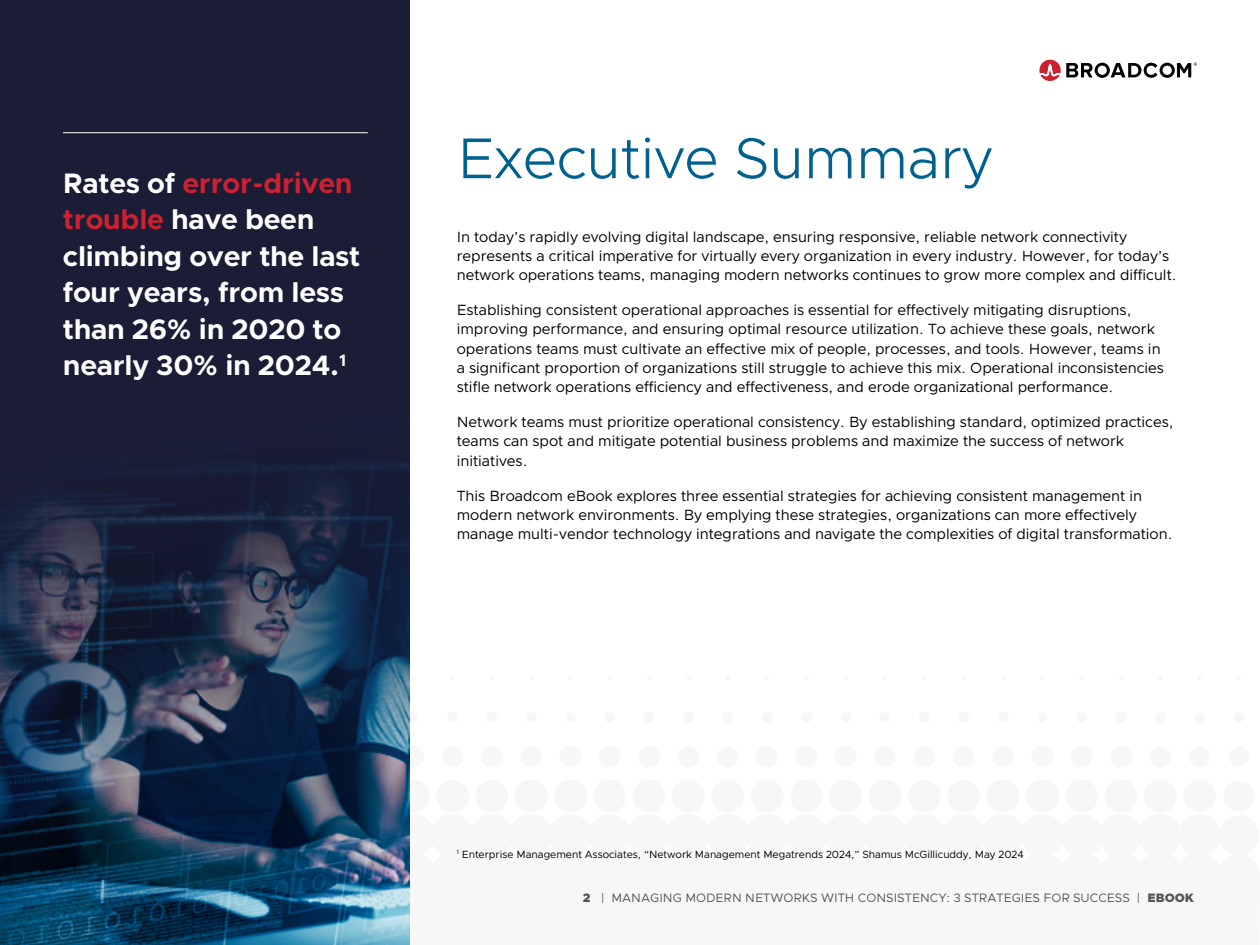
<style>
.page{position:relative;width:1260px;height:945px;background:#fff}
.page>*{position:absolute;margin:0;border:0;box-sizing:border-box;transform-origin:0 0}
.t1{font:300 57.75px "Metropolis";color:#00608f}
.t2{font:700 28.35px/36.4px "Metropolis";letter-spacing:-.01em;color:#fff}
.t3{font:14.88px/19.2px "Metropolis";color:#000}
.t4{font:12.25px "Metropolis";color:#53565a}
.t5{font:10.5px "Metropolis";color:#000}
.s1{color:#cc2130}
.s2{font-weight:900}
</style>
<div class="page">
<div style="left:1234px;top:712px;width:10px;height:10px;background:#f7f7f7;border-radius:50%"></div>
<div style="left:1155px;top:712px;width:11px;height:11px;background:#f7f7f7;border-radius:50%"></div>
<div style="left:1116px;top:712px;width:10px;height:11px;background:#f7f7f7;border-radius:50%"></div>
<div style="left:1076px;top:712px;width:11px;height:11px;background:#f7f7f7;border-radius:50%"></div>
<div style="left:1037px;top:712px;width:11px;height:11px;background:#f7f7f7;border-radius:50%"></div>
<div style="left:998px;top:712px;width:10px;height:11px;background:#f7f7f7;border-radius:50%"></div>
<div style="left:958px;top:712px;width:11px;height:11px;background:#f7f7f7;border-radius:50%"></div>
<div style="left:919px;top:712px;width:11px;height:11px;background:#f7f7f7;border-radius:50%"></div>
<div style="left:880px;top:712px;width:10px;height:11px;background:#f7f7f7;border-radius:50%"></div>
<div style="left:840px;top:712px;width:11px;height:11px;background:#f7f7f7;border-radius:50%"></div>
<div style="left:801px;top:712px;width:11px;height:11px;background:#f7f7f7;border-radius:50%"></div>
<div style="left:762px;top:712px;width:10px;height:11px;background:#f7f7f7;border-radius:50%"></div>
<div style="left:722px;top:712px;width:11px;height:11px;background:#f7f7f7;border-radius:50%"></div>
<div style="left:683px;top:712px;width:11px;height:11px;background:#f7f7f7;border-radius:50%"></div>
<div style="left:644px;top:712px;width:10px;height:11px;background:#f7f7f7;border-radius:50%"></div>
<div style="left:604px;top:712px;width:11px;height:11px;background:#f7f7f7;border-radius:50%"></div>
<div style="left:565px;top:712px;width:11px;height:11px;background:#f7f7f7;border-radius:50%"></div>
<div style="left:526px;top:712px;width:10px;height:11px;background:#f7f7f7;border-radius:50%"></div>
<div style="left:486px;top:712px;width:11px;height:11px;background:#f7f7f7;border-radius:50%"></div>
<div style="left:447px;top:712px;width:11px;height:11px;background:#f7f7f7;border-radius:50%"></div>
<div style="left:408px;top:712px;width:10px;height:11px;background:#f7f7f7;border-radius:50%"></div>
<div style="left:1229px;top:747px;width:20px;height:20px;background:#f7f7f7;border-radius:50%"></div>
<div style="left:1189px;top:746px;width:21px;height:21px;background:#f7f7f7;border-radius:50%"></div>
<div style="left:1184px;top:780px;width:32px;height:32px;background:#f7f7f7;border-radius:50%"></div>
<div style="left:1144px;top:780px;width:33px;height:33px;background:#f7f7f7;border-radius:50%"></div>
<div style="left:1105px;top:780px;width:32px;height:33px;background:#f7f7f7;border-radius:50%"></div>
<div style="left:1065px;top:780px;width:33px;height:33px;background:#f7f7f7;border-radius:50%"></div>
<div style="left:1026px;top:780px;width:33px;height:33px;background:#f7f7f7;border-radius:50%"></div>
<div style="left:987px;top:780px;width:32px;height:33px;background:#f7f7f7;border-radius:50%"></div>
<div style="left:947px;top:780px;width:33px;height:33px;background:#f7f7f7;border-radius:50%"></div>
<div style="left:908px;top:780px;width:33px;height:33px;background:#f7f7f7;border-radius:50%"></div>
<div style="left:869px;top:780px;width:32px;height:33px;background:#f7f7f7;border-radius:50%"></div>
<div style="left:829px;top:780px;width:33px;height:33px;background:#f7f7f7;border-radius:50%"></div>
<div style="left:790px;top:780px;width:33px;height:33px;background:#f7f7f7;border-radius:50%"></div>
<div style="left:751px;top:780px;width:32px;height:33px;background:#f7f7f7;border-radius:50%"></div>
<div style="left:711px;top:780px;width:33px;height:33px;background:#f7f7f7;border-radius:50%"></div>
<div style="left:672px;top:780px;width:33px;height:33px;background:#f7f7f7;border-radius:50%"></div>
<div style="left:633px;top:780px;width:32px;height:33px;background:#f7f7f7;border-radius:50%"></div>
<div style="left:593px;top:780px;width:33px;height:33px;background:#f7f7f7;border-radius:50%"></div>
<div style="left:554px;top:780px;width:33px;height:33px;background:#f7f7f7;border-radius:50%"></div>
<div style="left:515px;top:780px;width:32px;height:33px;background:#f7f7f7;border-radius:50%"></div>
<div style="left:475px;top:780px;width:33px;height:33px;background:#f7f7f7;border-radius:50%"></div>
<div style="left:436px;top:780px;width:33px;height:33px;background:#f7f7f7;border-radius:50%"></div>
<div style="left:397px;top:780px;width:33px;height:33px;background:#f7f7f7;border-radius:50%"></div>
<svg style="left:1039px;top:60px;width:158px;height:21px"></svg>
<svg style="left:0;top:0;width:409px;height:939px;background:#1d2a45"></svg>
<hr style="left:63px;top:132px;width:305px;height:1px;background:#fff">
<h2 class="t2" style="left:63px;top:165px;width:299px">Rates of <span class="s1">error-driven trouble</span> have been climbing over the last four years, from less than 26% in 2020 to nearly 30% in 2024.<sup>1</sup></h2>
<h1 class="t1" style="left:457px;top:122px;width:537px">Executive Summary</h1>
<p class="t3" style="left:457px;top:227px;width:721px">In today’s rapidly evolving digital landscape, ensuring responsive, reliable network connectivity represents a critical imperative for virtually every organization in every industry. However, for today’s network operations teams, managing modern networks continues to grow more complex and difficult.</p>
<p class="t3" style="left:457px;top:300px;width:709px">Establishing consistent operational approaches is essential for effectively mitigating disruptions, improving performance, and ensuring optimal resource utilization. To achieve these goals, network operations teams must cultivate an effective mix of people, processes, and tools. However, teams in a significant proportion of organizations still struggle to achieve this mix. Operational inconsistencies stifle network operations efficiency and effectiveness, and erode organizational performance.</p>
<p class="t3" style="left:457px;top:412px;width:718px">Network teams must prioritize operational consistency. By establishing standard, optimized practices, teams can spot and mitigate potential business problems and maximize the success of network initiatives.</p>
<p class="t3" style="left:457px;top:486px;width:717px">This Broadcom eBook explores three essential strategies for achieving consistent management in modern network environments. By emplying these strategies, organizations can more effectively manage multi-vendor technology integrations and navigate the complexities of digital transformation.</p>
<p class="t5" style="left:457px;top:848px;width:568px"><sup>1</sup> Enterprise Management Associates, “Network Management Megatrends 2024,” Shamus McGillicuddy, May 2024</p>
<p class="t4" style="left:583px;top:890px;width:613px"><span class="s2">2</span> | MANAGING MODERN NETWORKS WITH CONSISTENCY: 3 STRATEGIES FOR SUCCESS | <span class="s2">EBOOK</span></p>
</div>
